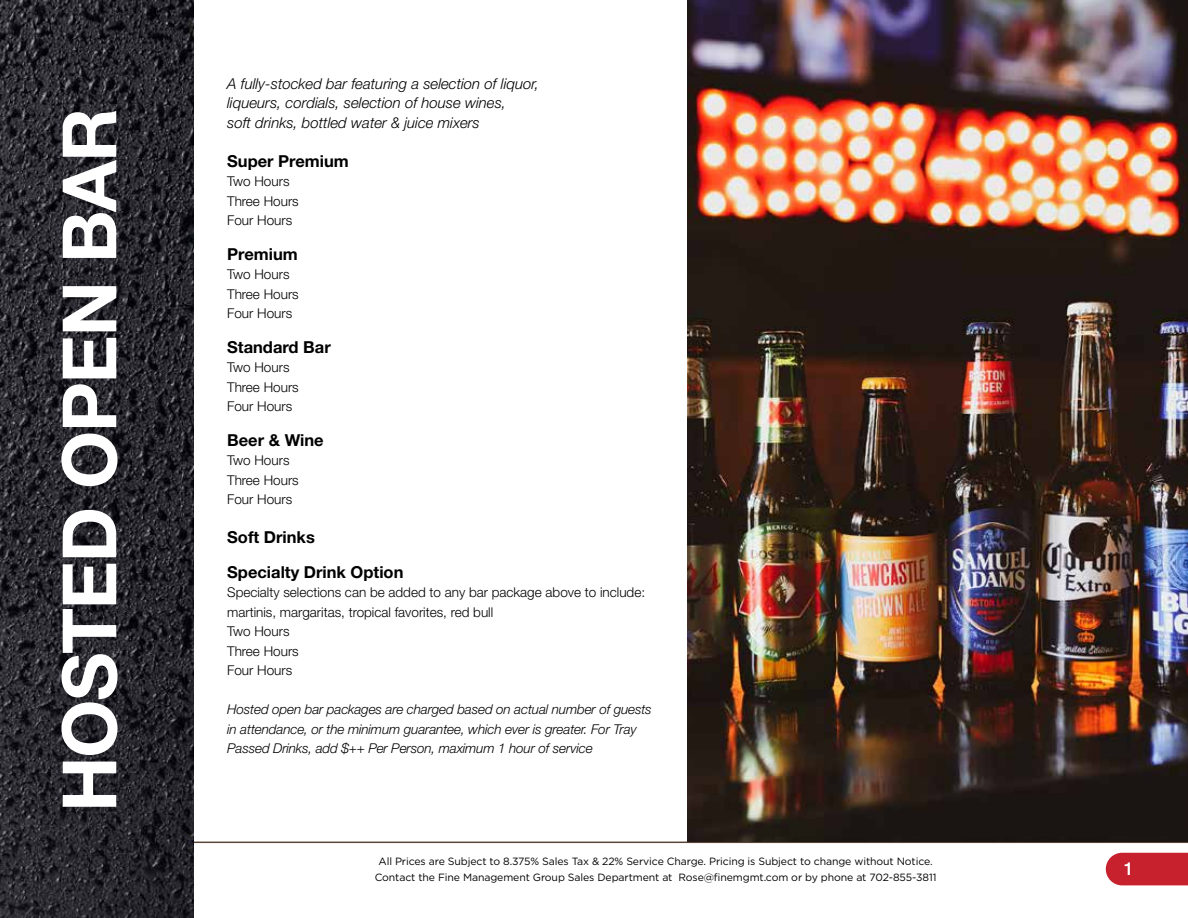
<style>
.page{position:relative;width:1188px;height:918px;background:#fff}
.page>*{position:absolute;margin:0;border:0;box-sizing:border-box;transform-origin:0 0}
.t1{font:700 75px "Helvetica Neue LT Std";letter-spacing:-.02em;color:#fff}
.t2{font:500 18px "Helvetica Neue LT Std";color:#fff}
.t3{font:700 16.5px/34.5px "Helvetica Neue LT Std";color:#000}
.t4{font:italic 300 15px/19.5px "Helvetica Neue LT Std";color:#000}
.t5{font:300 13.5px/19.5px "Helvetica Neue LT Std";color:#000}
.t6{font:italic 300 13.5px/19.5px "Helvetica Neue LT Std";letter-spacing:-.01em;color:#000}
.t7{font:10.5px/16.5px "Gotham";letter-spacing:-.01em;color:#000;text-align:center}
</style>
<div class="page">
<div style="left:1106px;top:853px;width:82px;height:32px;background:#c7212e"></div>
<hr style="left:153px;top:842px;width:1035px;height:1px;background:#5a4638">
<img style="left:0;top:0;width:193px;height:918px">
<img style="left:688px;top:0;width:500px;height:842px">
<h1 class="t1" style="left:43px;top:812px;width:706px;rotate:-90deg">HOSTED OPEN BAR</h1>
<p class="t4" style="left:227px;top:74px;width:313px">A fully-stocked bar featuring a selection of liquor, liqueurs, cordials, selection of house wines,<br>soft drinks, bottled water &amp; juice mixers</p>
<p class="t3" style="left:227px;top:143px;width:123px">Super Premium</p>
<p class="t5" style="left:227px;top:172px;width:73px">Two Hours<br>Three Hours<br>Four Hours</p>
<p class="t3" style="left:227px;top:236px;width:72px">Premium</p>
<p class="t5" style="left:227px;top:265px;width:73px">Two Hours<br>Three Hours<br>Four Hours</p>
<p class="t3" style="left:227px;top:329px;width:105px">Standard Bar</p>
<p class="t5" style="left:227px;top:358px;width:73px">Two Hours<br>Three Hours<br>Four Hours</p>
<p class="t3" style="left:227px;top:422px;width:98px">Beer &amp; Wine</p>
<p class="t5" style="left:227px;top:451px;width:73px">Two Hours<br>Three Hours<br>Four Hours</p>
<p class="t3" style="left:227px;top:520px;width:178px">Soft Drinks<br>Specialty Drink Option</p>
<p class="t5" style="left:227px;top:583px;width:419px">Specialty selections can be added to any bar package above to include: martinis, margaritas, tropical favorites, red bull<br>Two Hours<br>Three Hours<br>Four Hours</p>
<p class="t6" style="left:227px;top:700px;width:426px">Hosted open bar packages are charged based on actual number of guests in attendance, or the minimum guarantee, which ever is greater. For Tray<br>Passed Drinks, add $++ Per Person, maximum 1 hour of service</p>
<p class="t7" style="left:375px;top:853px;width:563px">All Prices are Subject to 8.375% Sales Tax &amp; 22% Service Charge. Pricing is Subject to change without Notice.<br>Contact the Fine Management Group Sales Department at Rose@finemgmt.com or by phone at 702-855-3811</p>
<h2 class="t2" style="left:1124px;top:858px;width:12px">1</h2>
</div>
